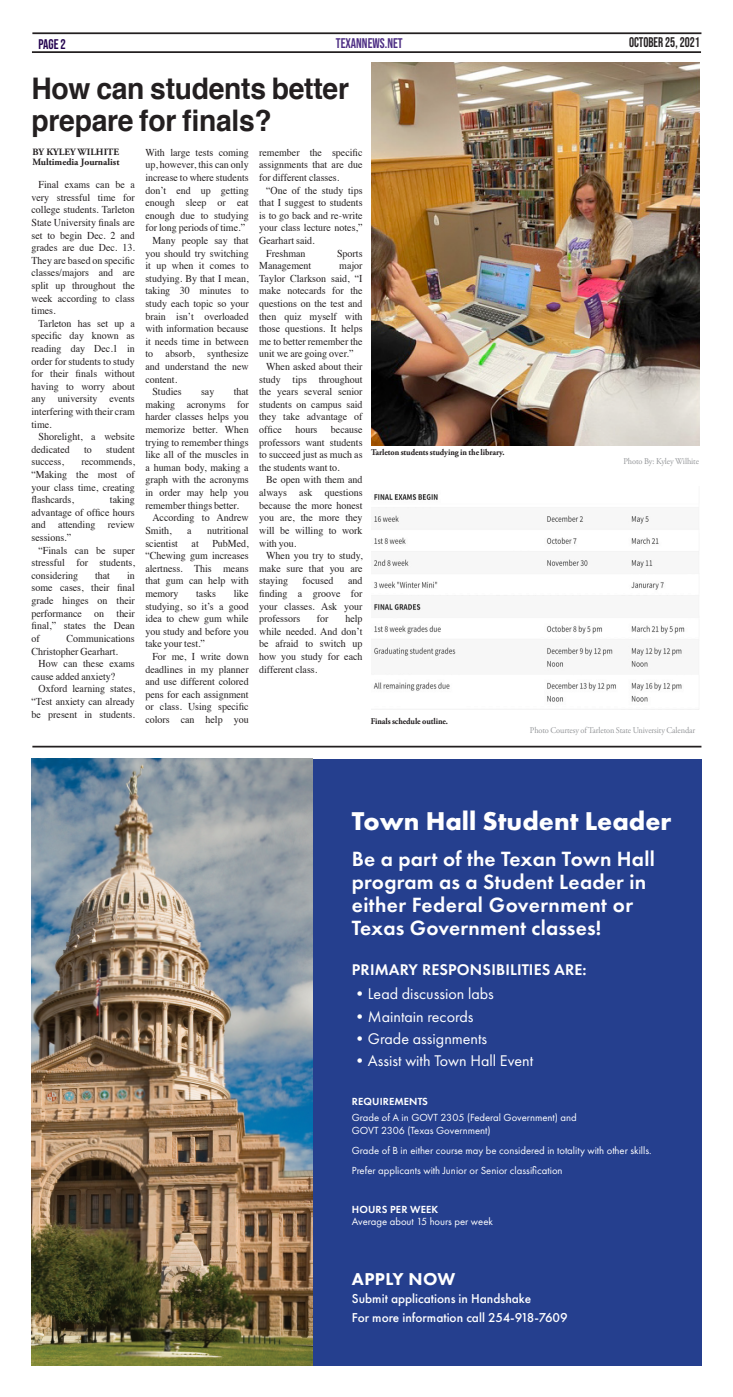
<style>
.page{position:relative;width:733px;height:1397px;background:#fff}
.page>*{position:absolute;margin:0;border:0;box-sizing:border-box;transform-origin:0 0}
.t1{font:700 29.75px "Helvetica";letter-spacing:-.01em;color:#231f20;scale:.95 1}
.t2{font:700 26.69px "Futura PT";color:#fff}
.t3{font:600 21.35px/23.2px "Futura PT";letter-spacing:.01em;color:#fff}
.t4{font:800 17.85px "Futura PT";letter-spacing:.02em;color:#fff}
.t5{font:16.01px "Futura PT";color:#fff}
.t6{font:600 16.01px "Futura PT";letter-spacing:.01em;color:#fff}
.t7{font:14px "Bebas Neue";color:#231f20;scale:.9 1}
.t8{font:14px "Bebas Neue";color:#4d2e84;scale:.95 1}
.t9{font:14px "Bebas Neue";color:#23024f;scale:.95 1}
.t10{font:500 13.39px/18.7px "Futura PT";color:#fff}
.t11{font:10.67px/19.9px "Futura PT";color:#fff}
.t12{font:10.5px/12.6px "Times";color:#231f20;text-align:justify;scale:.95 1}
.Byline_source{font:700 9.62px/10.5px "Adobe Garamond Pro";color:#231f20}
.t13{font:8.75px "Adobe Garamond Pro";letter-spacing:-.01em;color:#939598;scale:.95 1}
.t14{font:700 8.75px "Adobe Garamond Pro";letter-spacing:-.01em;color:#231f20;scale:.95 1}
.s1{font-weight:600}
</style>
<div class="page">
<hr style="left:32px;top:32px;width:669px;height:2px;background:#231f20">
<hr style="left:32px;top:51px;width:668px;height:2px;background:#231f20">
<hr style="left:32px;top:746px;width:669px;height:1px;background:#231f20">
<img style="left:371px;top:494px;width:328px;height:208px">
<img style="left:371px;top:63px;width:328px;height:383px">
<div style="left:313px;top:758px;width:388px;height:607px;background:#253f8e"></div>
<img style="left:32px;top:758px;width:281px;height:607px">
<p class="t9" style="left:38px;top:36px;width:30px">PAGE 2</p>
<p class="t8" style="left:336px;top:36px;width:72px">TEXANNEWS.NET</p>
<p class="t7" style="left:628px;top:35px;width:80px">OCTOBER 25, 2021</p>
<p class="t1" style="left:31px;top:64px;width:335px">How can students better</p>
<p class="t1" style="left:31px;top:97px;width:254px">prepare for finals?</p>
<p class="Byline_source" style="left:32px;top:147px;width:89px">BY KYLEY WILHITE<br>Multimedia Journalist</p>
<p class="t12" style="left:259px;top:145px;width:110px">remember the specific assignments that are due for different classes.</p>
<p class="t12" style="left:259px;top:183px;width:110px;text-indent:7px">“One of the study tips that I suggest to students is to go back and re-write your class lecture notes,” Gearhart said.</p>
<p class="t12" style="left:266px;top:246px;width:43px">Freshman</p>
<p class="t12" style="left:337px;top:246px;width:28px">Sports</p>
<p class="t12" style="left:259px;top:258px;width:56px">Management</p>
<p class="t12" style="left:145px;top:145px;width:110px">With large tests coming up, however, this can only increase to where students don’t end up getting enough sleep or eat enough due to studying for long periods of time.”</p>
<p class="t12" style="left:145px;top:233px;width:110px;text-indent:7px">Many people say that you should try switching it up when it comes to studying. By that I mean, taking 30 minutes to study each topic so your brain isn’t overloaded with information because it needs time in between to absorb, synthesize and understand the new content.</p>
<p class="t12" style="left:152px;top:384px;width:32px">Studies</p>
<p class="t12" style="left:201px;top:384px;width:15px">say</p>
<p class="t12" style="left:31px;top:177px;width:110px;text-indent:7px">Final exams can be a very stressful time for college students. Tarleton State University finals are set to begin Dec. 2 and grades are due Dec. 13.<br>They are based on specific classes/majors and are split up throughout the week according to class times.</p>
<p class="t12" style="left:31px;top:316px;width:110px;text-indent:7px">Tarleton has set up a specific day known as reading day Dec.1 in order for students to study for their finals without having to worry about any university events interfering with their cram time.</p>
<p class="t12" style="left:31px;top:429px;width:110px;text-indent:7px">Shorelight, a website dedicated</p>
<p class="t12" style="left:259px;top:258px;width:110px;text-indent:80px">major Taylor Clarkson said, “I make notecards for the questions on the test and then quiz myself with those questions. It helps me to better remember the unit we are going over.”</p>
<p class="t12" style="left:259px;top:359px;width:110px;text-indent:7px">When asked about their study tips throughout the years several senior students on campus said they take advantage of office</p>
<p class="t12" style="left:145px;top:384px;width:110px;text-indent:88px">that making acronyms for harder classes helps you memorize better. When trying to remember things like all of the muscles in a human body, making a graph with the acronyms in order may help you remember things better.</p>
<p class="t12" style="left:145px;top:510px;width:110px;text-indent:7px">According to Andrew<br>Smith,</p>
<p class="t12" style="left:259px;top:422px;width:110px;text-indent:72px">because professors want students to succeed just as much as the students want to.</p>
<p class="t12" style="left:259px;top:473px;width:110px;text-indent:7px">Be open with them and always ask questions because the more honest you are, the more they will be willing to work with you.</p>
<p class="t12" style="left:259px;top:548px;width:110px;text-indent:7px">When you try to study, make sure that you are staying</p>
<p class="t12" style="left:295px;top:422px;width:25px">hours</p>
<p class="t12" style="left:84px;top:442px;width:10px">to</p>
<p class="t12" style="left:106px;top:442px;width:32px">student</p>
<p class="t14" style="left:371px;top:447px;width:142px">Tarleton students studying in the library.</p>
<p class="t12" style="left:31px;top:455px;width:110px;text-indent:50px">recommends, “Making the most of your class time, creating flashcards,</p>
<p class="t12" style="left:31px;top:455px;width:36px">success,</p>
<p class="t12" style="left:31px;top:492px;width:110px;text-indent:78px">taking advantage of office hours and attending review sessions.”</p>
<p class="t12" style="left:31px;top:543px;width:110px;text-indent:7px">“Finals can be super stressful for students, considering</p>
<p class="t12" style="left:187px;top:523px;width:6px">a</p>
<p class="t12" style="left:207px;top:523px;width:45px">nutritional</p>
<p class="t12" style="left:145px;top:536px;width:110px;text-indent:67px">PubMed, “Chewing gum increases alertness. This means that gum can help with memory</p>
<p class="t12" style="left:145px;top:536px;width:36px">scientist</p>
<p class="t12" style="left:191px;top:536px;width:9px">at</p>
<p class="t12" style="left:31px;top:568px;width:110px;text-indent:96px">in some cases, their final grade hinges on their performance on their final,” states the Dean of</p>
<p class="t12" style="left:95px;top:568px;width:17px">that</p>
<p class="t12" style="left:259px;top:573px;width:110px;text-indent:89px">and finding a groove for your classes. Ask your professors</p>
<p class="t12" style="left:302px;top:573px;width:34px">focused</p>
<p class="t12" style="left:145px;top:586px;width:110px;text-indent:88px">like studying, so it’s a good idea to chew gum while you study and before you take your test.”</p>
<p class="t12" style="left:145px;top:649px;width:110px;text-indent:7px">For me, I write down deadlines in my planner and use different colored pens for each assignment or class. Using specific colors can help you</p>
<p class="t12" style="left:196px;top:586px;width:23px">tasks</p>
<p class="t12" style="left:259px;top:611px;width:110px;text-indent:86px">help while needed. And don’t be afraid to switch up how you study for each different class.</p>
<p class="t12" style="left:317px;top:611px;width:14px">for</p>
<p class="t12" style="left:31px;top:631px;width:110px;text-indent:35px">Communications<br>Christopher Gearhart.</p>
<p class="t12" style="left:31px;top:656px;width:110px;text-indent:7px">How can these exams cause added anxiety?</p>
<p class="t12" style="left:31px;top:681px;width:110px;text-indent:7px">Oxford learning states, “Test anxiety can already be present in students.</p>
<p class="t14" style="left:370px;top:716px;width:83px">Finals schedule outline.</p>
<p class="t13" style="left:623px;top:456px;width:81px">Photo By: Kyley Wilhite</p>
<p class="t13" style="left:529px;top:724px;width:175px">Photo Courtesy of Tarleton State University Calendar</p>
<p class="t2" style="left:352px;top:803px;width:321px">Town Hall Student Leader</p>
<p class="t3" style="left:352px;top:847px;width:304px">Be a part of the Texan Town Hall program as a Student Leader in either Federal Government or<br>Texas Government classes!</p>
<p class="t6" style="left:352px;top:959px;width:236px">PRIMARY RESPONSIBILITIES ARE:</p>
<p class="t5" style="left:352px;top:984px;width:143px">•Lead discussion labs</p>
<p class="t5" style="left:352px;top:1007px;width:123px">•Maintain records</p>
<p class="t5" style="left:352px;top:1029px;width:137px">•Grade assignments</p>
<p class="t5" style="left:352px;top:1051px;width:183px">•Assist with Town Hall Event</p>
<p class="t11" style="left:352px;top:1093px;width:226px;line-height:16px"><span class="s1">REQUIREMENTS<br></span>Grade of A in GOVT 2305 (Federal Government) and</p>
<p class="t11" style="left:352px;top:1120px;width:301px">GOVT 2306 (Texas Government)<br>Grade of B in either course may be considered in totality with other skills.<br>Prefer applicants with Junior or Senior classification</p>
<p class="t11" style="left:352px;top:1202px;width:143px;line-height:12.9px"><span class="s1">HOURS PER WEEK<br></span>Average about 15 hours per week</p>
<p class="t4" style="left:352px;top:1267px;width:105px">APPLY NOW</p>
<p class="t10" style="left:352px;top:1289px;width:217px">Submit applications in Handshake<br>For more information call 254-918-7609</p>
</div>
